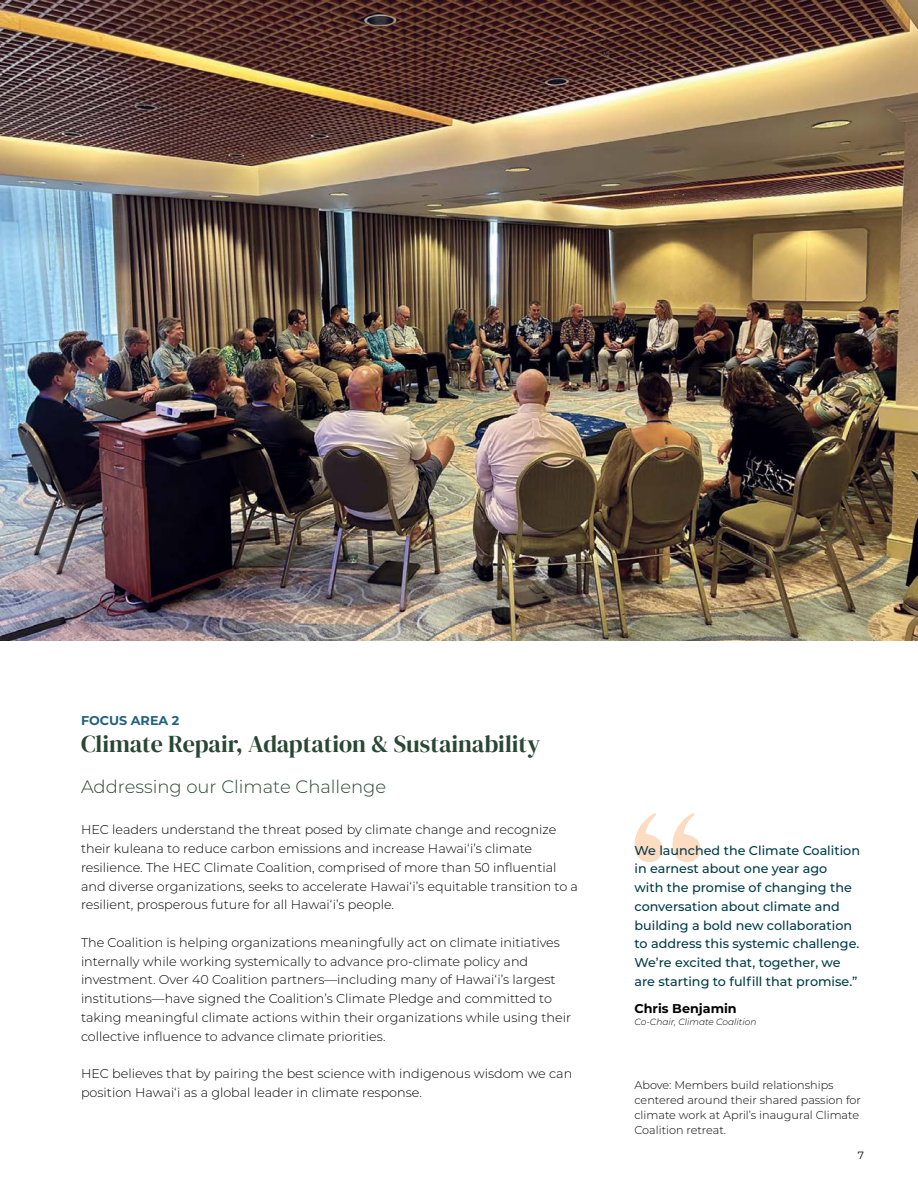
<style>
.page{position:relative;width:918px;height:1188px;background:#fff}
.page>*{position:absolute;margin:0;border:0;box-sizing:border-box;transform-origin:0 0}
.body{font:24px "DM Serif Display";color:#2a4735}
.body-2{font:300 18px "Montserrat";color:#2a4735}
.body-3{font:300 12.75px/18.8px "Montserrat";color:#000}
.body-4{font:500 12.75px/18.8px "Montserrat";color:#003b49}
.body-5{font:700 12.75px "Montserrat";color:#000}
.body-6{font:700 12.75px "Montserrat";color:#216280}
.body-7{font:300 11.25px/15px "Montserrat";color:#000}
.t1{font:10.5px "Montserrat";color:#000}
.body-8{font:italic 300 9px "Montserrat";color:#000}
</style>
<div class="page">
<svg style="left:634px;top:813px;width:67px;height:49px"></svg>
<img style="left:0;top:0;width:918px;height:640px">
<p class="body-6" style="left:81px;top:711px;width:100px">FOCUS AREA 2</p>
<p class="body" style="left:81px;top:730px;width:461px">Climate Repair, Adaptation &amp; Sustainability</p>
<p class="body-2" style="left:81px;top:775px;width:307px">Addressing our Climate Challenge</p>
<p class="body-3" style="left:81px;top:820px;width:499px">HEC leaders understand the threat posed by climate change and recognize their kuleana to reduce carbon emissions and increase Hawai‘i’s climate resilience. The HEC Climate Coalition, comprised of more than 50 influential and diverse organizations, seeks to accelerate Hawai‘i’s equitable transition to a resilient, prosperous future for all Hawai‘i’s people.</p>
<p class="body-3" style="left:81px;top:933px;width:492px">The Coalition is helping organizations meaningfully act on climate initiatives internally while working systemically to advance pro-climate policy and investment. Over 40 Coalition partners—including many of Hawai‘i’s largest institutions—have signed the Coalition’s Climate Pledge and committed to taking meaningful climate actions within their organizations while using their collective influence to advance climate priorities.</p>
<p class="body-3" style="left:81px;top:1064px;width:493px">HEC believes that by pairing the best science with indigenous wisdom we can position Hawai‘i as a global leader in climate response.</p>
<p class="body-4" style="left:635px;top:840px;width:227px">We launched the Climate Coalition in earnest about one year ago<br>with the promise of changing the conversation about climate and building a bold new collaboration to address this systemic challenge.<br>We’re excited that, together, we are starting to fulfill that promise.”</p>
<p class="body-5" style="left:635px;top:999px;width:104px">Chris Benjamin</p>
<p class="body-8" style="left:634px;top:1015px;width:123px">Co-Chair, Climate Coalition</p>
<p class="body-7" style="left:634px;top:1077px;width:228px">Above: Members build relationships centered around their shared passion for climate work at April’s inaugural Climate Coalition retreat.</p>
<p class="t1" style="left:858px;top:1148px;width:8px">7</p>
</div>
